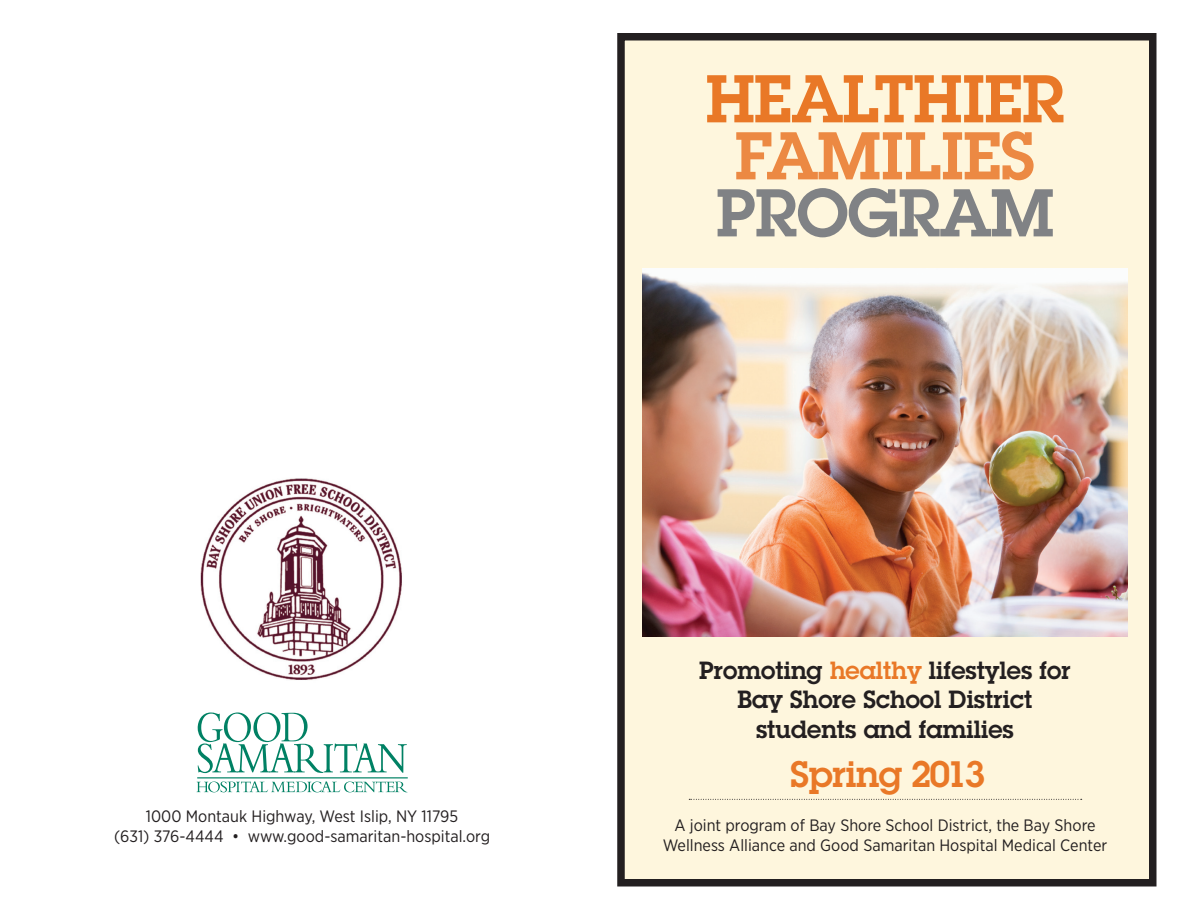
<style>
.page{position:relative;width:1188px;height:918px;background:#fff}
.page>*{position:absolute;margin:0;border:0;box-sizing:border-box;transform-origin:0 0}
.t1{font:600 66px "Lubalin Graph";letter-spacing:-.01em;color:#e97827}
.t2{font:600 66px "Lubalin Graph";color:#ec8943}
.t3{font:600 66px "Lubalin Graph";color:#808285}
.t4{font:600 36px "Lubalin Graph";letter-spacing:-.01em;color:#e97827}
.t5{font:600 24.3px/29.2px "Lubalin Graph";color:#231f20;text-align:center}
.t6{font:16.5px/19.8px "Gotham Narrow";color:#231f20;text-align:center}
.s1{color:#e97827}
</style>
<div class="page">
<div style="left:617px;top:33px;width:539px;height:853px;background:#fef6dd;border:8px solid #231f20"></div>
<img style="left:642px;top:269px;width:486px;height:367px">
<svg style="left:689px;top:799px;width:393px;height:1px"></svg>
<svg style="left:198px;top:712px;width:209px;height:61px"></svg>
<svg style="left:197px;top:782px;width:210px;height:10px"></svg>
<hr style="left:197px;top:777px;width:211px;height:1px;background:#008164">
<img style="left:200px;top:478px;width:202px;height:202px">
<p class="t6" style="left:114px;top:806px;width:378px">1000 Montauk Highway, West Islip, NY 11795<br>(631) 376-4444 • www.good-samaritan-hospital.org</p>
<h1 class="t1" style="left:706px;top:55px;width:360px">Healthier</h1>
<h1 class="t2" style="left:735px;top:112px;width:302px">Families</h1>
<h1 class="t3" style="left:716px;top:169px;width:339px">Program</h1>
<h3 class="t5" style="left:699px;top:656px;width:373px">Promoting <span class="s1">healthy</span> lifestyles for<br>Bay Shore School District students and families</h3>
<h2 class="t4" style="left:791px;top:750px;width:196px">Spring 2013</h2>
<p class="t6" style="left:663px;top:815px;width:446px">A joint program of Bay Shore School District, the Bay Shore<br>Wellness Alliance and Good Samaritan Hospital Medical Center</p>
</div>
